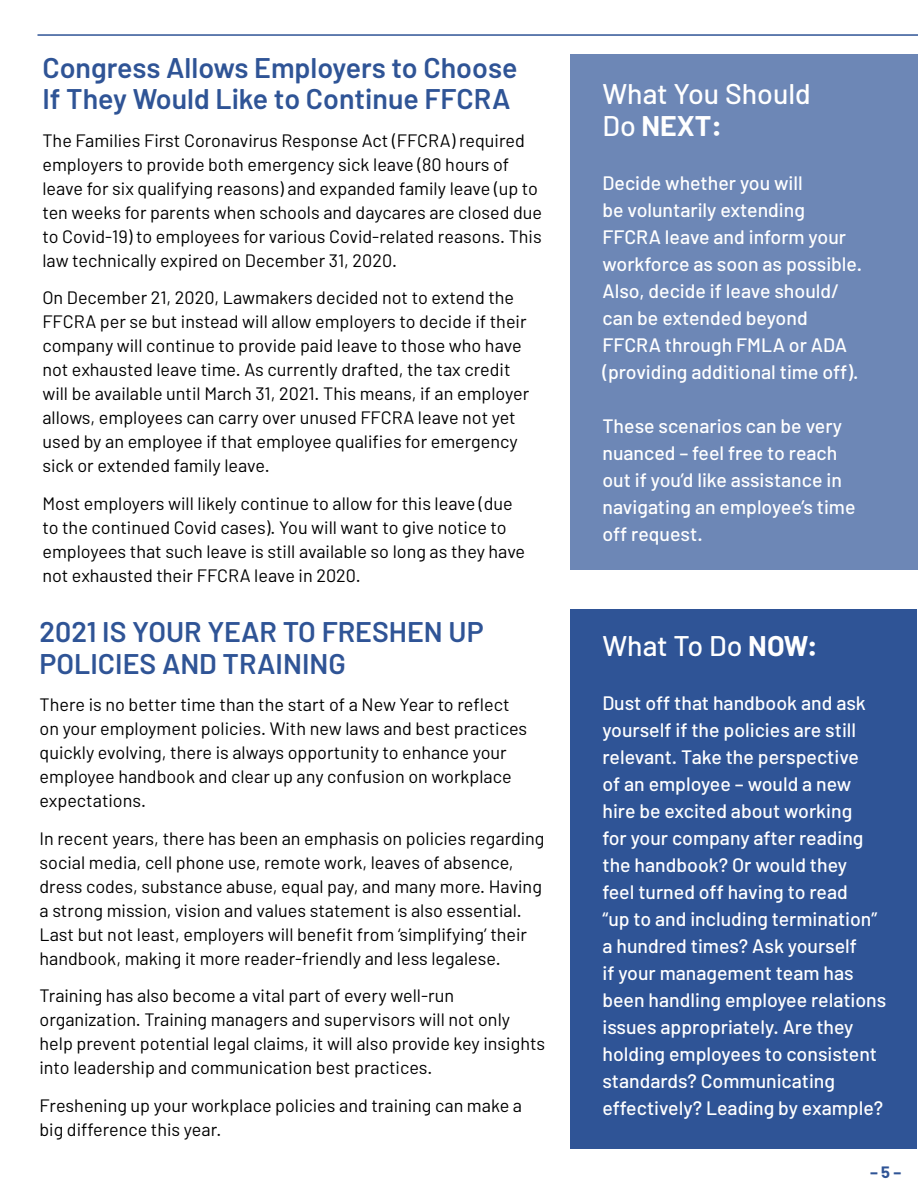
<style>
.page{position:relative;width:918px;height:1188px;background:#fff}
.page>*{position:absolute;margin:0;border:0;box-sizing:border-box;transform-origin:0 0}
.t1{font:600 28.5px/31.5px "Barlow";color:#2f5496}
.t2{font:500 28.5px/31.5px "Barlow";color:#fff}
.t3{font:500 19.5px/27px "Barlow";color:#fff}
.t4{font:18px/24px "Barlow";color:#000}
.t5{font:700 16.5px "Barlow";color:#2f5496}
.s1{font-weight:700}
</style>
<div class="page">
<hr style="left:38px;top:34px;width:880px;height:2px;background:#2f5496">
<div style="left:571px;top:54px;width:347px;height:515px;background:#6d87b6"></div>
<div style="left:571px;top:609px;width:346px;height:540px;background:#2f5496"></div>
<hr style="left:917px;top:6px;width:1px;height:194px;background:#dae0ec">
<hr style="left:917px;top:0;width:1px;height:68px;background:#2f5496">
<h1 class="t1" style="left:42px;top:52px;width:477px">Congress Allows Employers to Choose<br>If They Would Like to Continue FFCRA</h1>
<p class="t4" style="left:42px;top:128px;width:501px">The Families First Coronavirus Response Act (FFCRA) required employers to provide both emergency sick leave (80 hours of leave for six qualifying reasons) and expanded family leave (up to ten weeks for parents when schools and daycares are closed due to Covid-19) to employees for various Covid-related reasons. This law technically expired on December 31, 2020.</p>
<p class="t4" style="left:42px;top:286px;width:488px">On December 21, 2020, Lawmakers decided not to extend the FFCRA per se but instead will allow employers to decide if their company will continue to provide paid leave to those who have not exhausted leave time. As currently drafted, the tax credit will be available until March 31, 2021. This means, if an employer allows, employees can carry over unused FFCRA leave not yet used by an employee if that employee qualifies for emergency sick or extended family leave.</p>
<p class="t4" style="left:42px;top:491px;width:484px">Most employers will likely continue to allow for this leave (due to the continued Covid cases). You will want to give notice to employees that such leave is still available so long as they have not exhausted their FFCRA leave in 2020.</p>
<h1 class="t1" style="left:40px;top:616px;width:446px">2021 IS YOUR YEAR TO FRESHEN UP<br>POLICIES AND TRAINING</h1>
<p class="t4" style="left:40px;top:692px;width:489px">There is no better time than the start of a New Year to reflect on your employment policies. With new laws and best practices quickly evolving, there is always opportunity to enhance your employee handbook and clear up any confusion on workplace expectations.</p>
<p class="t4" style="left:40px;top:826px;width:507px">In recent years, there has been an emphasis on policies regarding social media, cell phone use, remote work, leaves of absence, dress codes, substance abuse, equal pay, and many more. Having a strong mission, vision and values statement is also essential.<br>Last but not least, employers will benefit from ‘simplifying’ their handbook, making it more reader-friendly and less legalese.</p>
<p class="t4" style="left:40px;top:983px;width:507px">Training has also become a vital part of every well-run organization. Training managers and supervisors will not only help prevent potential legal claims, it will also provide key insights into leadership and communication best practices.</p>
<p class="t4" style="left:40px;top:1093px;width:484px">Freshening up your workplace policies and training can make a big difference this year.</p>
<h1 class="t2" style="left:602px;top:78px;width:210px">What You Should<br>Do <span class="s1">NEXT:</span></h1>
<p class="t3" style="left:602px;top:169px;width:261px">Decide whether you will<br>be voluntarily extending<br>FFCRA leave and inform your workforce as soon as possible.<br>Also, decide if leave should/ can be extended beyond<br>FFCRA through FMLA or ADA (providing additional time off).</p>
<p class="t3" style="left:602px;top:412px;width:255px">These scenarios can be very nuanced – feel free to reach out if you’d like assistance in navigating an employee’s time off request.</p>
<h1 class="t2" style="left:602px;top:629px;width:216px">What To Do <span class="s1">NOW:</span></h1>
<p class="t3" style="left:602px;top:689px;width:285px">Dust off that handbook and ask yourself if the policies are still relevant. Take the perspective<br>of an employee – would a new hire be excited about working<br>for your company after reading the handbook? Or would they<br>feel turned off having to read<br>“up to and including termination” a hundred times? Ask yourself<br>if your management team has been handling employee relations issues appropriately. Are they holding employees to consistent standards? Communicating effectively? Leading by example?</p>
<p class="t5" style="left:870px;top:1162px;width:33px">– 5 –</p>
</div>
